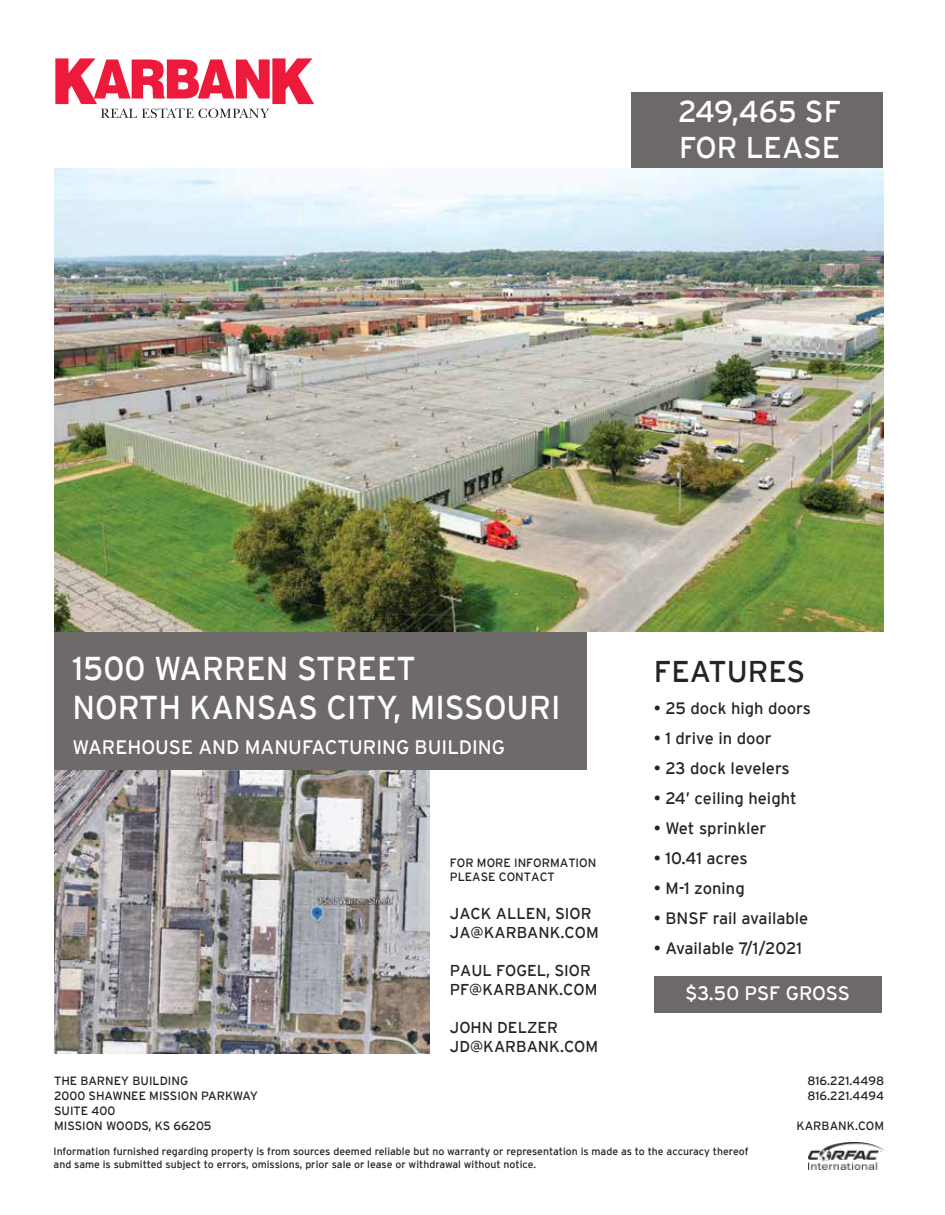
<style>
.page{position:relative;width:945px;height:1215px;background:#fff}
.page>*{position:absolute;margin:0;border:0;box-sizing:border-box;transform-origin:0 0}
.t1{font:33px/39.6px "Interstate";color:#fff;scale:.96 1}
.t2{font:30px/36px "Interstate";color:#fff}
.t3{font:30px "Interstate";color:#232428}
.t4{font:19.5px "Interstate";color:#fff}
.t5{font:16.5px "Interstate";color:#232528}
.t6{font:15.75px/18.9px "Interstate";color:#232428}
.t7{font:12px/15px "Interstate";color:#232428}
.t8{font:10.5px/12.6px "Interstate";color:#232428}
</style>
<div class="page">
<div style="left:631px;top:92px;width:252px;height:79px;background:#6e6969"></div>
<div style="left:654px;top:977px;width:228px;height:36px;background:#6e6969"></div>
<img style="left:55px;top:770px;width:375px;height:283px">
<div style="left:55px;top:626px;width:532px;height:144px;background:#6e6a69"></div>
<img style="left:809px;top:1142px;width:76px;height:27px">
<img style="left:54px;top:168px;width:829px;height:463px">
<svg style="left:55px;top:58px;width:259px;height:60px"></svg>
<h2 class="t2" style="left:678px;top:93px;width:164px">249,465 SF<br>FOR LEASE</h2>
<h1 class="t1" style="left:72px;top:648px;width:510px">1500 WARREN STREET<br>NORTH KANSAS CITY, MISSOURI</h1>
<h3 class="t4" style="left:72px;top:736px;width:434px">WAREHOUSE AND MANUFACTURING BUILDING</h3>
<p class="t7" style="left:450px;top:855px;width:148px;line-height:14.4px">FOR MORE INFORMATION<br>PLEASE CONTACT</p>
<h3 class="t6" style="left:450px;top:904px;width:150px">JACK ALLEN, SIOR<br>JA@KARBANK.COM</h3>
<h3 class="t6" style="left:450px;top:961px;width:149px">PAUL FOGEL, SIOR<br>PF@KARBANK.COM</h3>
<h3 class="t6" style="left:450px;top:1018px;width:150px">JOHN DELZER<br>JD@KARBANK.COM</h3>
<h2 class="t3" style="left:654px;top:655px;width:153px">FEATURES</h2>
<h3 class="t5" style="left:654px;top:699px;width:159px">• 25 dock high doors</h3>
<h3 class="t5" style="left:654px;top:729px;width:119px">• 1 drive in door</h3>
<h3 class="t5" style="left:654px;top:759px;width:137px">• 23 dock levelers</h3>
<h3 class="t5" style="left:654px;top:789px;width:144px">• 24’ ceiling height</h3>
<h3 class="t5" style="left:654px;top:819px;width:114px">• Wet sprinkler</h3>
<h3 class="t5" style="left:654px;top:849px;width:95px">• 10.41 acres</h3>
<h3 class="t5" style="left:654px;top:879px;width:92px">• M-1 zoning</h3>
<h3 class="t5" style="left:654px;top:909px;width:156px">• BNSF rail available</h3>
<h3 class="t5" style="left:654px;top:939px;width:150px">• Available 7/1/2021</h3>
<h3 class="t4" style="left:686px;top:982px;width:166px">$3.50 PSF GROSS</h3>
<p class="t7" style="left:54px;top:1074px;width:205px">THE BARNEY BUILDING<br>2000 SHAWNEE MISSION PARKWAY<br>SUITE 400<br>MISSION WOODS, KS 66205</p>
<p class="t8" style="left:54px;top:1145px;width:696px">Information furnished regarding property is from sources deemed reliable but no warranty or representation is made as to the accuracy thereof and same is submitted subject to errors, omissions, prior sale or lease or withdrawal without notice.</p>
<p class="t7" style="left:807px;top:1074px;width:78px">816.221.4498<br>816.221.4494</p>
<p class="t7" style="left:797px;top:1119px;width:89px">KARBANK.COM</p>
</div>
